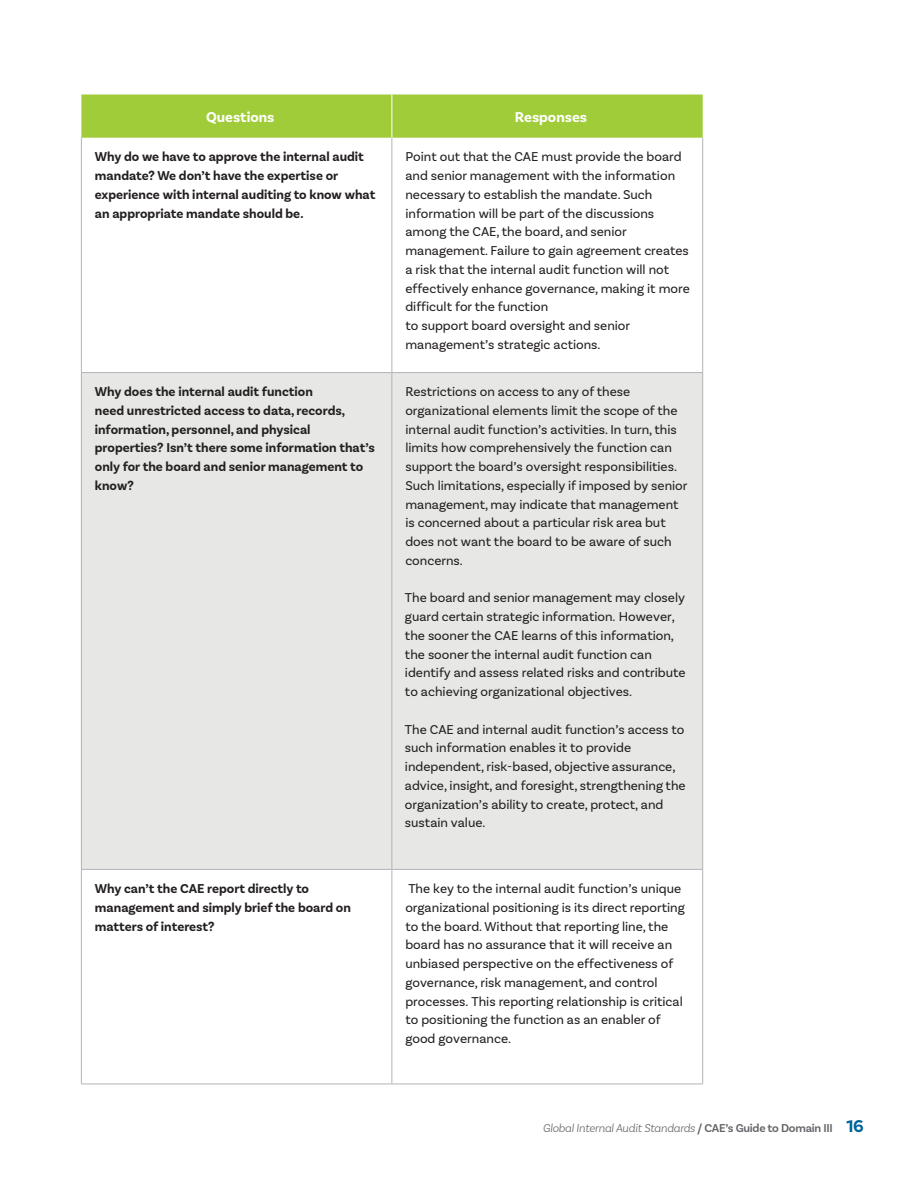
<style>
.page{position:relative;width:918px;height:1188px;background:#fff}
.page>*{position:absolute;margin:0;border:0;box-sizing:border-box;transform-origin:0 0}
.t1{font:700 15px "Basic Sans";color:#fff}
.t2{font:13.5px/18.8px "Basic Sans";color:#231f20}
.t3{font:700 13.5px/18.8px "Basic Sans";color:#231f20}
.t4{font:italic 300 12px "Basic Sans";letter-spacing:-.02em;color:#646569}
.s1{font-weight:600;font-style:normal}
.s2{font-weight:700;font-style:normal;font-size:18px;color:#016399}
</style>
<div class="page">
<div style="left:81px;top:94px;width:622px;height:44px;background:#a1cc3a"></div>
<div style="left:82px;top:373px;width:620px;height:496px;background:#e7e8e6"></div>
<hr style="left:81px;top:138px;width:1px;height:234px;background:#b2b3b7">
<hr style="left:392px;top:138px;width:1px;height:234px;background:#b2b3b7">
<hr style="left:702px;top:138px;width:1px;height:234px;background:#b2b3b7">
<hr style="left:81px;top:870px;width:1px;height:214px;background:#b2b3b7">
<hr style="left:392px;top:870px;width:1px;height:214px;background:#b2b3b7">
<hr style="left:702px;top:870px;width:1px;height:214px;background:#b2b3b7">
<hr style="left:392px;top:94px;width:1px;height:44px;background:#fff">
<hr style="left:81px;top:1084px;width:311px;height:1px;background:#b2b3b7">
<hr style="left:392px;top:1084px;width:311px;height:1px;background:#b2b3b7">
<hr style="left:81px;top:372px;width:311px;height:1px;background:#b2b3b7">
<hr style="left:81px;top:373px;width:1px;height:496px;background:#b2b3b7">
<hr style="left:392px;top:372px;width:311px;height:1px;background:#b2b3b7">
<hr style="left:392px;top:373px;width:1px;height:496px;background:#b2b3b7">
<hr style="left:702px;top:373px;width:1px;height:496px;background:#b2b3b7">
<hr style="left:81px;top:869px;width:311px;height:1px;background:#b2b3b7">
<hr style="left:392px;top:869px;width:311px;height:1px;background:#b2b3b7">
<p class="t1" style="left:206px;top:108px;width:70px">Questions</p>
<p class="t1" style="left:515px;top:108px;width:74px">Responses</p>
<p class="t3" style="left:95px;top:148px;width:282px">Why do we have to approve the internal audit mandate? We don’t have the expertise or experience with internal auditing to know what an appropriate mandate should be.</p>
<p class="t2" style="left:405px;top:147px;width:286px">Point out that the CAE must provide the board and senior management with the information necessary to establish the mandate. Such information will be part of the discussions among the CAE, the board, and senior management. Failure to gain agreement creates a risk that the internal audit function will not effectively enhance governance, making it more difficult for the function<br>to support board oversight and senior management’s strategic actions.</p>
<p class="t3" style="left:95px;top:382px;width:281px">Why does the internal audit function<br>need unrestricted access to data, records, information, personnel, and physical properties? Isn’t there some information that’s only for the board and senior management to know?</p>
<p class="t2" style="left:405px;top:382px;width:284px">Restrictions on access to any of these organizational elements limit the scope of the internal audit function’s activities. In turn, this limits how comprehensively the function can support the board’s oversight responsibilities.<br>Such limitations, especially if imposed by senior management, may indicate that management is concerned about a particular risk area but does not want the board to be aware of such concerns.</p>
<p class="t2" style="left:405px;top:588px;width:282px">The board and senior management may closely guard certain strategic information. However, the sooner the CAE learns of this information, the sooner the internal audit function can identify and assess related risks and contribute to achieving organizational objectives.</p>
<p class="t2" style="left:405px;top:720px;width:282px">The CAE and internal audit function’s access to such information enables it to provide independent, risk-based, objective assurance, advice, insight, and foresight, strengthening the organization’s ability to create, protect, and sustain value.</p>
<p class="t3" style="left:95px;top:879px;width:258px">Why can’t the CAE report directly to management and simply brief the board on matters of interest?</p>
<p class="t2" style="left:405px;top:879px;width:281px">The key to the internal audit function’s unique organizational positioning is its direct reporting to the board. Without that reporting line, the board has no assurance that it will receive an unbiased perspective on the effectiveness of governance, risk management, and control processes. This reporting relationship is critical to positioning the function as an enabler of good governance.</p>
<p class="t4" style="left:543px;top:1120px;width:323px">Global Internal Audit Standards <span class="s1">/ CAE’s Guide to Domain III</span> <span class="s2">16</span></p>
</div>
